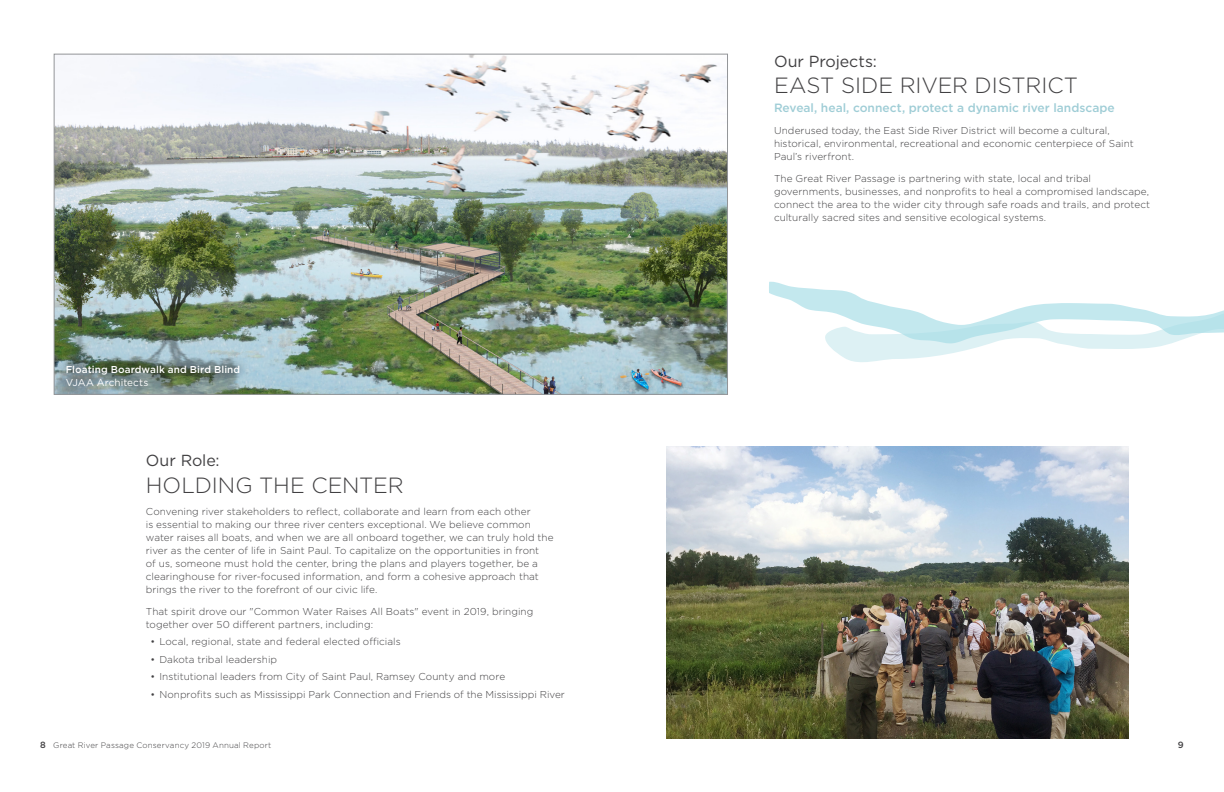
<style>
.page{position:relative;width:1224px;height:792px;background:#fff}
.page>*{position:absolute;margin:0;border:0;box-sizing:border-box;transform-origin:0 0}
.Paragraph_Style_3{font:300 22px "Gotham";letter-spacing:-.005em;color:#414042}
.t1{font:16px "Gotham";letter-spacing:-.005em;color:#414042}
.Paragraph_Style_4{font:500 12px "Gotham";color:#9fcdd6}
.t2{font:300 10px/13px "Gotham";letter-spacing:.005em;color:#414042}
.t3{font:500 10px/13px "Gotham";letter-spacing:.005em;color:#fff}
.t4{font:500 9px "Gotham";color:#414042}
.t5{font:300 8px "Gotham";letter-spacing:.02em;color:#414042}
.s1{font-weight:400}
.s2{font-weight:500;font-size:9px}
</style>
<div class="page">
<img style="left:56px;top:56px;width:670px;height:337px">
<img style="left:666px;top:446px;width:462px;height:293px">
<svg style="left:769px;top:282px;width:455px;height:80px"></svg>
<div style="left:57px;top:356px;width:192px;height:39px;background:#000;opacity:.5"></div>
<p class="t3" style="left:66px;top:362px;width:176px">Floating Boardwalk and Bird Blind<br><span class="s1">VJAA Architects</span></p>
<p class="t1" style="left:146px;top:450px;width:75px">Our Role:</p>
<p class="Paragraph_Style_3" style="left:146px;top:471px;width:259px">HOLDING THE CENTER</p>
<p class="t2" style="left:146px;top:504px;width:409px">Convening river stakeholders to reflect, collaborate and learn from each other<br>is essential to making our three river centers exceptional. We believe common water raises all boats, and when we are all onboard together, we can truly hold the river as the center of life in Saint Paul. To capitalize on the opportunities in front<br>of us, someone must hold the center, bring the plans and players together, be a clearinghouse for river-focused information, and form a cohesive approach that brings the river to the forefront of our civic life.</p>
<p class="t2" style="left:146px;top:604px;width:389px">That spirit drove our "Common Water Raises All Boats" event in 2019, bringing together over 50 different partners, including:</p>
<p class="t2" style="left:150px;top:635px;width:252px">• Local, regional, state and federal elected officials</p>
<p class="t2" style="left:150px;top:652px;width:128px">• Dakota tribal leadership</p>
<p class="t2" style="left:150px;top:670px;width:356px">• Institutional leaders from City of Saint Paul, Ramsey County and more</p>
<p class="t2" style="left:150px;top:687px;width:416px">• Nonprofits such as Mississippi Park Connection and Friends of the Mississippi River</p>
<p class="t1" style="left:774px;top:51px;width:104px">Our Projects:</p>
<p class="Paragraph_Style_3" style="left:774px;top:72px;width:305px">EAST SIDE RIVER DISTRICT</p>
<p class="Paragraph_Style_4" style="left:774px;top:100px;width:342px">Reveal, heal, connect, protect a dynamic river landscape</p>
<p class="t2" style="left:774px;top:124px;width:361px">Underused today, the East Side River District will become a cultural, historical, environmental, recreational and economic centerpiece of Saint<br>Paul’s riverfront.</p>
<p class="t2" style="left:774px;top:172px;width:378px">The Great River Passage is partnering with state, local and tribal governments, businesses, and nonprofits to heal a compromised landscape, connect the area to the wider city through safe roads and trails, and protect culturally sacred sites and sensitive ecological systems.</p>
<p class="t5" style="left:40px;top:740px;width:233px"><span class="s2">8</span> Great River Passage Conservancy 2019 Annual Report</p>
<p class="t4" style="left:1178px;top:739px;width:7px">9</p>
</div>
